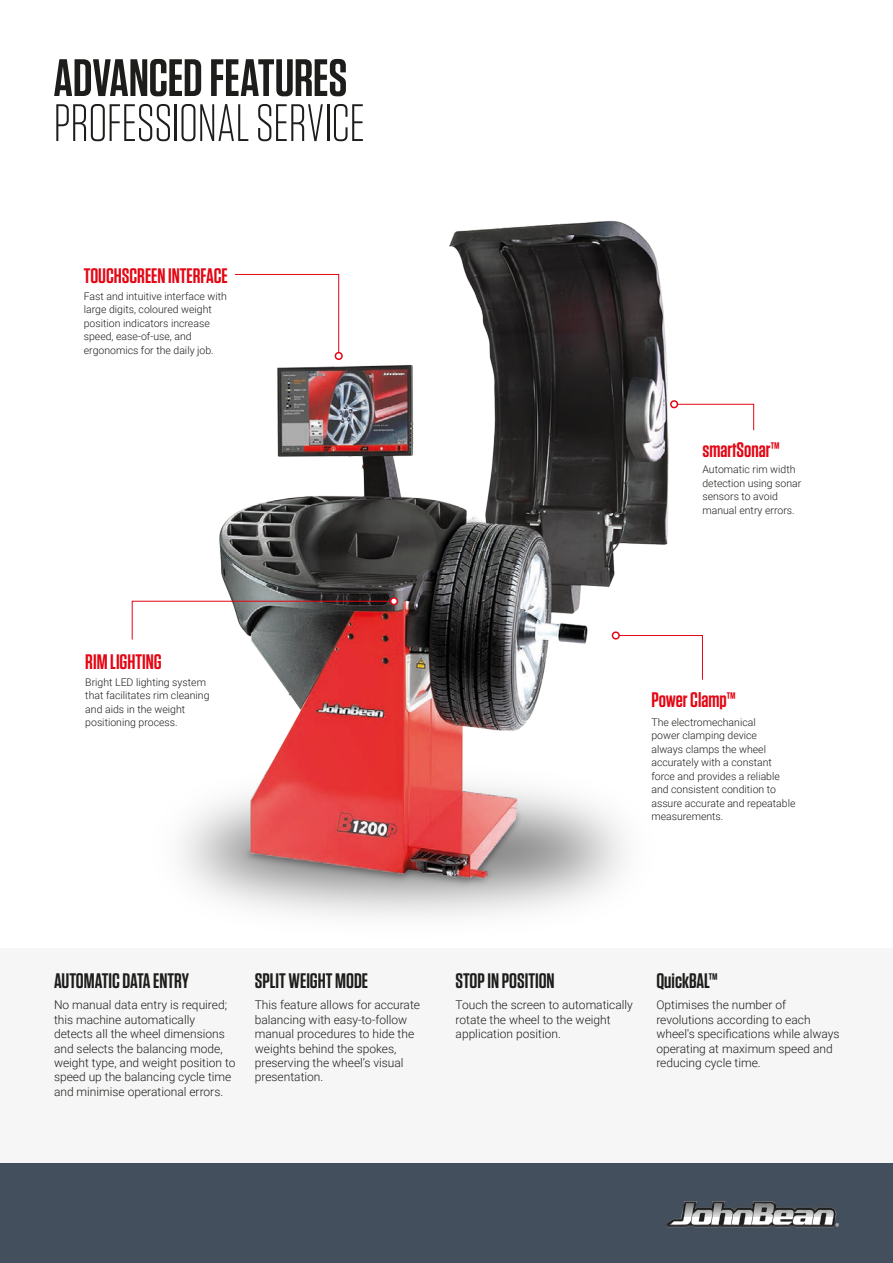
<style>
.page{position:relative;width:893px;height:1263px;background:#fff}
.page>*{position:absolute;margin:0;border:0;box-sizing:border-box;transform-origin:0 0}
.t1{font:300 52.5px "Tungsten";letter-spacing:-.01em;color:#1d1d1b}
.t2{font:600 52.5px "Tungsten";letter-spacing:-.005em;color:#1d1d1b}
.t3{font:600 21px "Tungsten";color:#1d1d1b}
.t4{font:600 21px "Tungsten";color:#e30614}
.t5{font:300 12px/14.4px "Roboto";color:#1d1d1b}
.t6{font:300 10.5px/13.5px "Roboto";color:#1d1d1b}
</style>
<div class="page">
<div style="left:0;top:948px;width:893px;height:248px;background:#f6f6f6"></div>
<div style="left:0;top:1164px;width:893px;height:99px;background:#434f5d"></div>
<img style="left:182px;top:220px;width:487px;height:697px">
<svg style="left:666px;top:1201px;width:173px;height:26px"></svg>
<svg style="left:668px;top:398px;width:86px;height:33px"></svg>
<svg style="left:234px;top:274px;width:111px;height:88px"></svg>
<svg style="left:610px;top:630px;width:93px;height:50px"></svg>
<svg style="left:131px;top:595px;width:269px;height:45px"></svg>
<p class="t2" style="left:53px;top:50px;width:295px">ADVANCED FEATURES</p>
<p class="t1" style="left:53px;top:96px;width:313px">PROFESSIONAL SERVICE</p>
<p class="t4" style="left:84px;top:265px;width:145px">TOUCHSCREEN INTERFACE</p>
<p class="t6" style="left:84px;top:289px;width:145px">Fast and intuitive interface with large digits, coloured weight position indicators increase speed, ease-of-use, and ergonomics for the daily job.</p>
<p class="t4" style="left:85px;top:651px;width:78px">RIM LIGHTING</p>
<p class="t6" style="left:85px;top:675px;width:126px">Bright LED lighting system that facilitates rim cleaning and aids in the weight positioning process.</p>
<p class="t4" style="left:702px;top:439px;width:79px">smartSonar™</p>
<p class="t6" style="left:702px;top:463px;width:100px">Automatic rim width detection using sonar sensors to avoid manual entry errors.</p>
<p class="t4" style="left:651px;top:689px;width:86px">Power Clamp™</p>
<p class="t6" style="left:651px;top:715px;width:146px">The electromechanical<br>power clamping device<br>always clamps the wheel accurately with a constant force and provides a reliable and consistent condition to assure accurate and repeatable measurements.</p>
<p class="t3" style="left:54px;top:970px;width:137px">AUTOMATIC DATA ENTRY</p>
<p class="t3" style="left:255px;top:970px;width:115px">SPLIT WEIGHT MODE</p>
<p class="t3" style="left:456px;top:970px;width:101px">STOP IN POSITION</p>
<p class="t3" style="left:656px;top:970px;width:63px">QuickBAL™</p>
<p class="t5" style="left:54px;top:997px;width:183px">No manual data entry is required; this machine automatically detects all the wheel dimensions and selects the balancing mode, weight type, and weight position to speed up the balancing cycle time and minimise operational errors.</p>
<p class="t5" style="left:255px;top:997px;width:167px">This feature allows for accurate balancing with easy-to-follow manual procedures to hide the weights behind the spokes, preserving the wheel’s visual presentation.</p>
<p class="t5" style="left:456px;top:997px;width:179px">Touch the screen to automatically rotate the wheel to the weight application position.</p>
<p class="t5" style="left:656px;top:997px;width:185px">Optimises the number of revolutions according to each wheel's specifications while always operating at maximum speed and reducing cycle time.</p>
</div>
